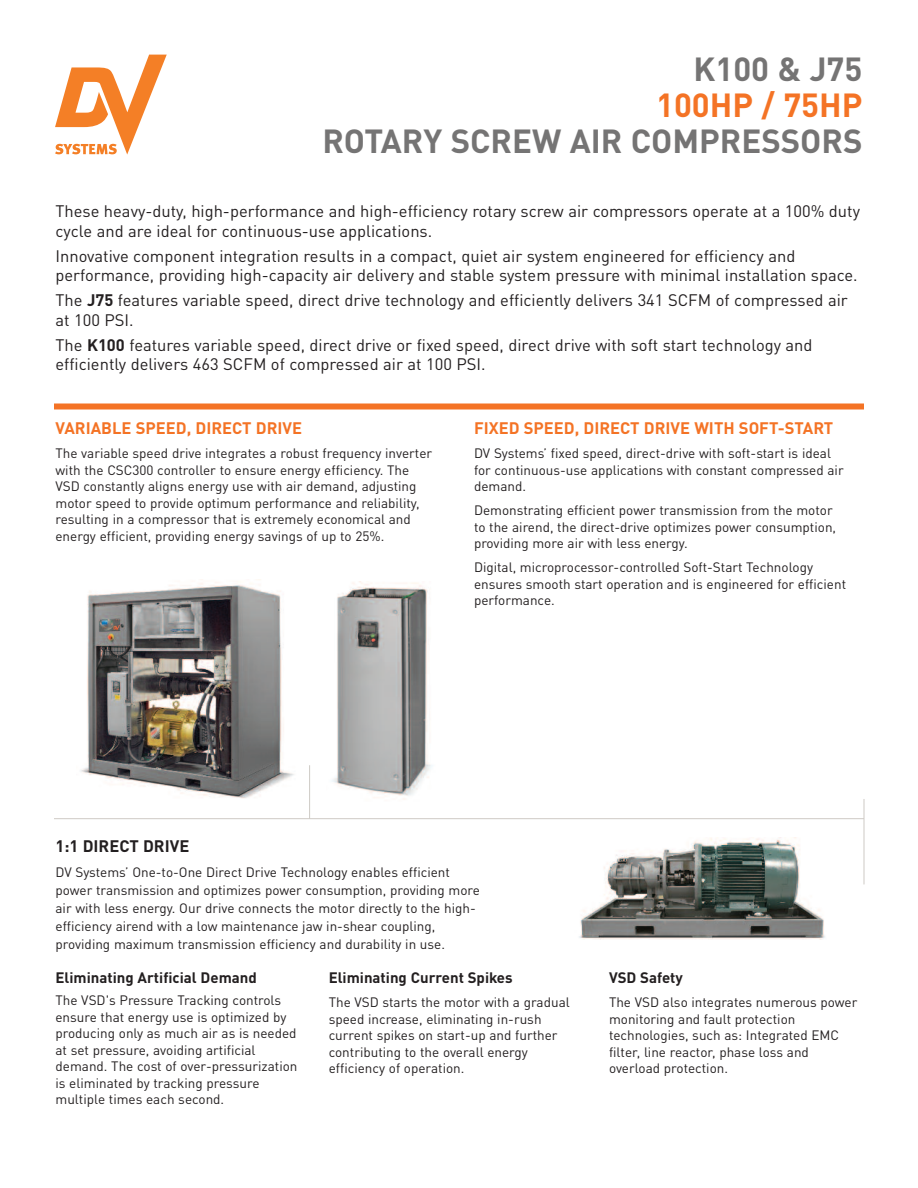
<style>
.page{position:relative;width:918px;height:1188px;background:#fff}
.page>*{position:absolute;margin:0;border:0;box-sizing:border-box;transform-origin:0 0}
.t1{font:700 33px "DINOT";color:#757474}
.t2{font:700 33px "DINOT";color:#f47325}
.t3{font:16.5px/19.5px "DINOT";color:#231f20}
.t4{font:700 16.5px "DINOT";color:#f47325}
.t5{font:700 16.5px "DINOT";color:#231f20}
.t6{font:700 15px "DINOT";color:#231f20}
.t7{font:13.5px/16.5px "DINOT";color:#231f20}
.s1{font-weight:700}
</style>
<div class="page">
<img style="left:332px;top:582px;width:100px;height:218px">
<img style="left:579px;top:838px;width:246px;height:101px">
<svg style="left:55px;top:55px;width:112px;height:100px"></svg>
<img style="left:80px;top:582px;width:214px;height:217px">
<hr style="left:864px;top:799px;width:1px;height:85px;background:#cecac5">
<hr style="left:309px;top:765px;width:1px;height:54px;background:#cecac5">
<div style="left:54px;top:404px;width:810px;height:6px;background:#f47325"></div>
<hr style="left:54px;top:818px;width:810px;height:1px;background:#cecac5">
<h1 class="t1" style="left:693px;top:57px;width:171px">K100 &amp; J75</h1>
<h1 class="t2" style="left:656px;top:93px;width:208px">100HP / 75HP</h1>
<h1 class="t1" style="left:323px;top:129px;width:541px">ROTARY SCREW AIR COMPRESSORS</h1>
<p class="t3" style="left:55px;top:204px;width:806px">These heavy-duty, high-performance and high-efficiency rotary screw air compressors operate at a 100% duty cycle and are ideal for continuous-use applications.</p>
<p class="t3" style="left:55px;top:248px;width:804px">Innovative component integration results in a compact, quiet air system engineered for efficiency and performance, providing high-capacity air delivery and stable system pressure with minimal installation space.</p>
<p class="t3" style="left:55px;top:292px;width:794px">The <span class="s1">J75</span> features variable speed, direct drive technology and efficiently delivers 341 SCFM of compressed air at 100 PSI.</p>
<p class="t3" style="left:55px;top:337px;width:759px">The <span class="s1">K100</span> features variable speed, direct drive or fixed speed, direct drive with soft start technology and efficiently delivers 463 SCFM of compressed air at 100 PSI.</p>
<p class="t4" style="left:56px;top:422px;width:248px">VARIABLE SPEED, DIRECT DRIVE</p>
<p class="t7" style="left:56px;top:447px;width:378px">The variable speed drive integrates a robust frequency inverter with the CSC300 controller to ensure energy efficiency. The VSD constantly aligns energy use with air demand, adjusting motor speed to provide optimum performance and reliability, resulting in a compressor that is extremely economical and energy efficient, providing energy savings of up to 25%.</p>
<p class="t4" style="left:474px;top:422px;width:361px">FIXED SPEED, DIRECT DRIVE WITH SOFT-START</p>
<p class="t7" style="left:474px;top:447px;width:371px">DV Systems’ fixed speed, direct-drive with soft-start is ideal for continuous-use applications with constant compressed air demand.</p>
<p class="t7" style="left:474px;top:504px;width:364px">Demonstrating efficient power transmission from the motor to the airend, the direct-drive optimizes power consumption, providing more air with less energy.</p>
<p class="t7" style="left:474px;top:561px;width:374px">Digital, microprocessor-controlled Soft-Start Technology ensures smooth start operation and is engineered for efficient performance.</p>
<p class="t5" style="left:56px;top:840px;width:135px">1:1 DIRECT DRIVE</p>
<p class="t7" style="left:56px;top:865px;width:426px;line-height:18px">DV Systems’ One-to-One Direct Drive Technology enables efficient power transmission and optimizes power consumption, providing more air with less energy. Our drive connects the motor directly to the high&shy;efficiency airend with a low maintenance jaw in-shear coupling, providing maximum transmission efficiency and durability in use.</p>
<p class="t6" style="left:56px;top:973px;width:203px">Eliminating Artificial Demand</p>
<p class="t7" style="left:56px;top:994px;width:244px">The VSD's Pressure Tracking controls ensure that energy use is optimized by producing only as much air as is needed at set pressure, avoiding artificial demand. The cost of over-pressurization is eliminated by tracking pressure multiple times each second.</p>
<p class="t6" style="left:329px;top:973px;width:185px">Eliminating Current Spikes</p>
<p class="t7" style="left:329px;top:996px;width:243px">The VSD starts the motor with a gradual speed increase, eliminating in-rush current spikes on start-up and further contributing to the overall energy efficiency of operation.</p>
<p class="t6" style="left:609px;top:973px;width:75px">VSD Safety</p>
<p class="t7" style="left:609px;top:996px;width:250px">The VSD also integrates numerous power monitoring and fault protection technologies, such as: Integrated EMC filter, line reactor, phase loss and overload protection.</p>
</div>
